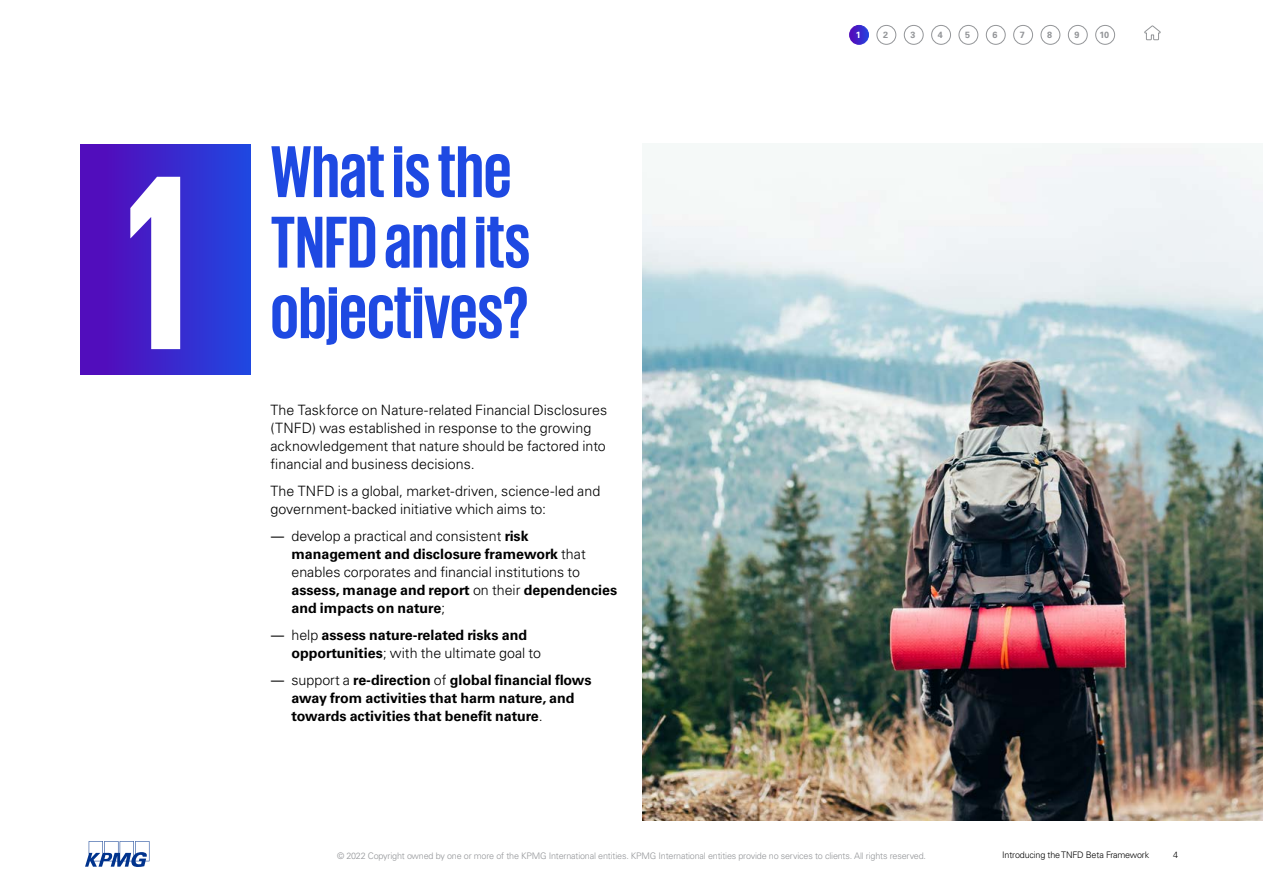
<style>
.page{position:relative;width:1263px;height:893px;background:#fff}
.page>*{position:absolute;margin:0;border:0;box-sizing:border-box;transform-origin:0 0}
.t1{font:700 254.25px "KPMG";color:#fff}
.t2{font:700 75px/70.5px "KPMG";color:#1e49e2}
.t3{font:700 14.25px/18px "Univers LT Std";color:#000}
.t4{font:300 14.25px/18px "Univers LT Std";color:#000}
.t5{font:300 9px "Univers LT Std";letter-spacing:-.02em;color:#939598}
.t6{font:300 9px "Univers LT Std";letter-spacing:-.02em;color:#000}
.t7{font:700 9px "Univers LT Std";color:#939598}
.t8{font:700 9px "Univers LT Std";color:#fff}
.s1{font-family:"Open Sans";font-weight:400}
.s2{font-weight:300}
</style>
<div class="page">
<img style="left:642px;top:144px;width:621px;height:677px">
<div style="left:81px;top:144px;width:170px;height:230px;background:linear-gradient(to right,#5706b7,#2047e1)"></div>
<svg style="left:1144px;top:25px;width:17px;height:16px"></svg>
<div style="left:986px;top:25px;width:19px;height:20px;border:1px solid #939598;border-radius:50%"></div>
<div style="left:904px;top:25px;width:19px;height:20px;border:1px solid #939598;border-radius:50%"></div>
<div style="left:1041px;top:25px;width:19px;height:20px;border:1px solid #939598;border-radius:50%"></div>
<div style="left:876px;top:25px;width:20px;height:20px;border:1px solid #939598;border-radius:50%"></div>
<div style="left:1013px;top:25px;width:20px;height:20px;border:1px solid #939598;border-radius:50%"></div>
<div style="left:931px;top:25px;width:20px;height:20px;border:1px solid #939598;border-radius:50%"></div>
<div style="left:1068px;top:25px;width:20px;height:20px;border:1px solid #939598;border-radius:50%"></div>
<div style="left:958px;top:25px;width:20px;height:20px;border:1px solid #939598;border-radius:50%"></div>
<div style="left:1095px;top:25px;width:20px;height:20px;border:1px solid #939598;border-radius:50%"></div>
<svg style="left:849px;top:25px;width:19px;height:19px"></svg>
<div style="left:849px;top:25px;width:20px;height:20px;border:1px solid #fff;border-radius:50%"></div>
<svg style="left:85px;top:841px;width:64px;height:26px"></svg>
<h1 class="t1" style="left:125px;top:135px;width:68px">1</h1>
<h2 class="t2" style="left:270px;top:134px;width:261px">What is the<br>TNFD and its objectives?</h2>
<p class="t4" style="left:270px;top:401px;width:338px">The Taskforce on Nature-related Financial Disclosures (TNFD) was established in response to the growing acknowledgement that nature should be factored into financial and business decisions.</p>
<p class="t4" style="left:270px;top:482px;width:331px">The TNFD is a global, market-driven, science-led and government-backed initiative which aims to:</p>
<p class="t3" style="left:291px;top:527px;width:327px;text-indent:-21px"><span class="s1">—</span> <span class="s2">develop a practical and consistent</span> risk management and disclosure framework <span class="s2">that enables corporates and financial institutions to </span>assess, manage and report <span class="s2">on their</span> dependencies and impacts on nature<span class="s2">;</span></p>
<p class="t3" style="left:291px;top:626px;width:251px;text-indent:-21px"><span class="s1">—</span> <span class="s2">help</span> assess nature-related risks and opportunities<span class="s2">; with the ultimate goal to</span></p>
<p class="t3" style="left:291px;top:671px;width:302px;text-indent:-21px"><span class="s1">—</span> <span class="s2">support a</span> re-direction <span class="s2">of</span> global financial flows away from activities that harm nature, and towards activities that benefit nature<span class="s2">.</span></p>
<p class="t8" style="left:856px;top:30px;width:7px">1</p>
<p class="t7" style="left:883px;top:30px;width:7px">2</p>
<p class="t7" style="left:910px;top:30px;width:7px">3</p>
<p class="t7" style="left:938px;top:30px;width:7px">4</p>
<p class="t7" style="left:965px;top:30px;width:7px">5</p>
<p class="t7" style="left:992px;top:30px;width:7px">6</p>
<p class="t7" style="left:1020px;top:30px;width:7px">7</p>
<p class="t7" style="left:1047px;top:30px;width:7px">8</p>
<p class="t7" style="left:1074px;top:30px;width:7px">9</p>
<p class="t7" style="left:1099px;top:30px;width:11px">10</p>
<p class="t5" style="left:337px;top:850px;width:590px">© 2022 Copyright owned by one or more of the KPMG International entities. KPMG International entities provide no services to clients. All rights reserved.</p>
<p class="t6" style="left:1002px;top:849px;width:148px">Introducing the TNFD Beta Framework</p>
<p class="t6" style="left:1173px;top:849px;width:7px">4</p>
</div>
